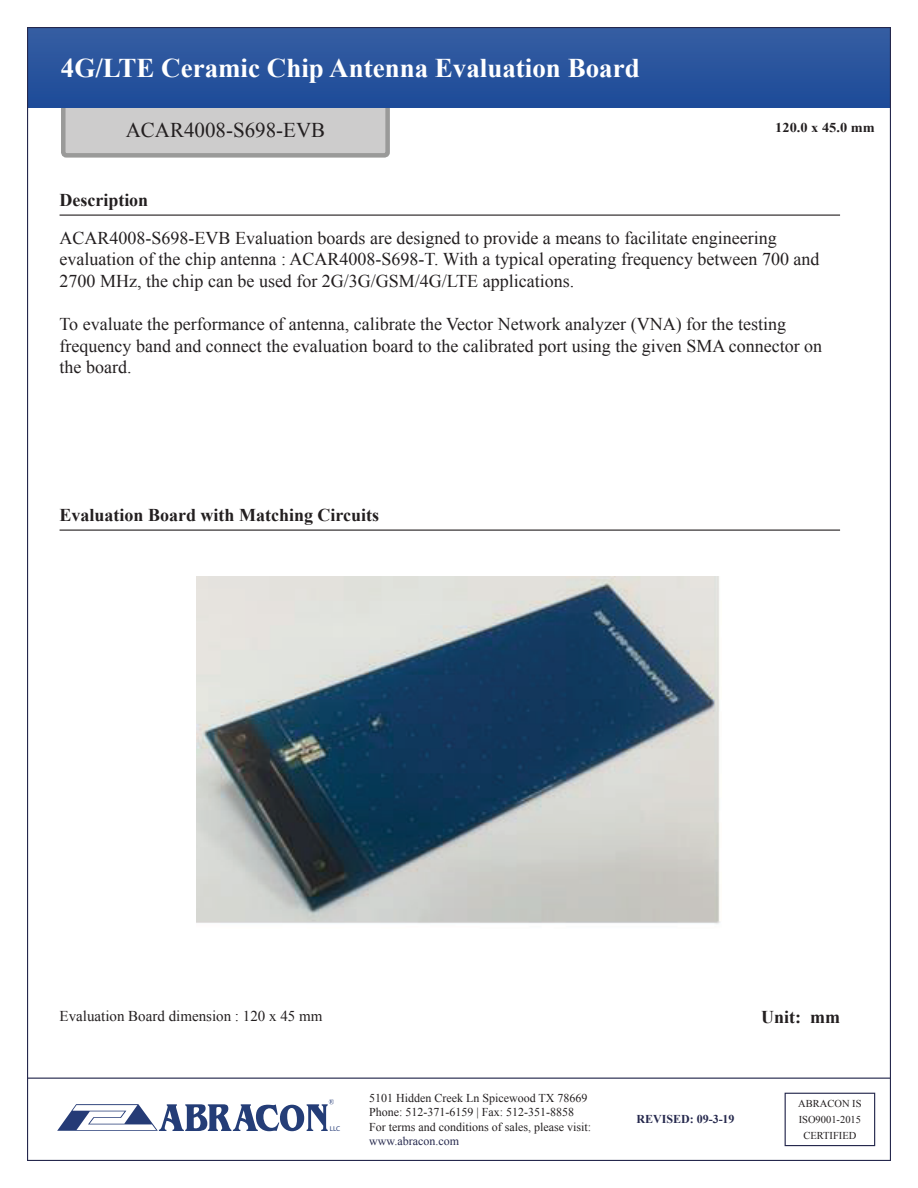
<style>
.page{position:relative;width:918px;height:1188px;background:#fff}
.page>*{position:absolute;margin:0;border:0;box-sizing:border-box;transform-origin:0 0}
.t1{font:700 27px "Times New Roman";color:#fff}
.t2{font:21px "Times New Roman";color:#231f20}
.t3{font:18px/21.6px "Times New Roman";color:#231f20}
.t4{font:700 18px "Times New Roman";color:#231f20}
.t5{font:15px "Times New Roman";color:#231f20}
.t6{font:700 13.5px "Times New Roman";color:#231f20;scale:1.07 1}
.t7{font:12px/14.4px "Times New Roman";color:#231f20}
.t8{font:12px "Times New Roman";color:#25284d}
.t9{font:700 12px "Times New Roman";color:#25284d}
.t10{font:10.5px/16px "Times New Roman";color:#231f20;text-align:center}
.t11{font:700 7.05px "Trajan Pro";color:#253b76}
</style>
<div class="page">
<hr style="left:27px;top:1078px;width:863px;height:1px;background:#25284d">
<div style="left:63px;top:102px;width:325px;height:53px;background:#cdcccc;border-radius:3px"></div>
<div style="left:61px;top:100px;width:329px;height:58px;border:4px solid #9a9a99;border-radius:3px"></div>
<div style="left:28px;top:28px;width:862px;height:80px;background:#2a549d"></div>
<svg style="left:57px;top:1099px;width:277px;height:32px"></svg>
<div style="left:785px;top:1093px;width:90px;height:53px;border:1px solid #25284d"></div>
<hr style="left:60px;top:215px;width:780px;height:1px;background:#231f20">
<hr style="left:60px;top:530px;width:780px;height:1px;background:#231f20">
<img style="left:197px;top:576px;width:523px;height:348px">
<h1 class="t1" style="left:61px;top:49px;width:580px">4G/LTE Ceramic Chip Antenna Evaluation Board</h1>
<p class="t2" style="left:126px;top:116px;width:201px">ACAR4008-S698-EVB</p>
<p class="t6" style="left:775px;top:118px;width:94px">120.0 x 45.0 mm</p>
<p class="t4" style="left:60px;top:188px;width:90px">Description</p>
<p class="t3" style="left:60px;top:227px;width:761px">ACAR4008-S698-EVB Evaluation boards are designed to provide a means to facilitate engineering evaluation of the chip antenna : ACAR4008-S698-T. With a typical operating frequency between 700 and<br>2700 MHz, the chip can be used for 2G/3G/GSM/4G/LTE applications.</p>
<p class="t3" style="left:60px;top:313px;width:764px">To evaluate the performance of antenna, calibrate the Vector Network analyzer (VNA) for the testing frequency band and connect the evaluation board to the calibrated port using the given SMA connector on the board.</p>
<p class="t4" style="left:60px;top:503px;width:321px">Evaluation Board with Matching Circuits</p>
<p class="t5" style="left:60px;top:1006px;width:264px">Evaluation Board dimension : 120 x 45 mm</p>
<p class="t4" style="left:761px;top:1005px;width:80px">Unit: mm</p>
<p class="t11" style="left:330px;top:1124px;width:12px">LLC</p>
<p class="t7" style="left:369px;top:1091px;width:223px">5101 Hidden Creek Ln Spicewood TX 78669<br>Phone: 512-371-6159 | Fax: 512-351-8858<br>For terms and conditions of sales, please visit:</p>
<p class="t8" style="left:369px;top:1133px;width:91px">www.abracon.com</p>
<p class="t9" style="left:636px;top:1111px;width:100px">REVISED: 09-3-19</p>
<p class="t10" style="left:798px;top:1095px;width:65px">ABRACON IS<br>ISO9001-2015<br>CERTIFIED</p>
</div>
